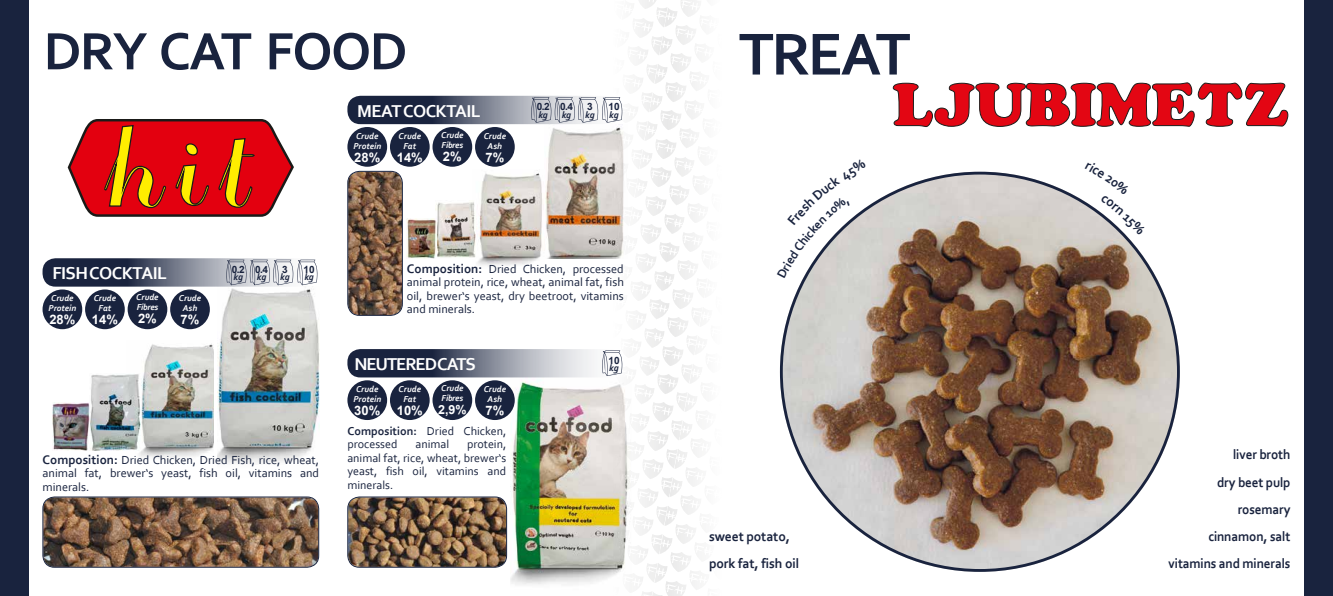
<style>
.page{position:relative;width:1333px;height:596px;background:#fff}
.page>*{position:absolute;margin:0;border:0;box-sizing:border-box;transform-origin:0 0}
.t1{font:700 62px "Corbel";letter-spacing:-.04em;color:#19233e}
.t2{font:700 55px "Corbel";letter-spacing:-.03em;color:#19233e}
.t3{font:700 18px "Corbel";letter-spacing:-.03em;color:#fff}
.t4{font:700 18px "Corbel";letter-spacing:-.06em;color:#fff}
.t5{font:700 14px/27px "Corbel";letter-spacing:-.01em;color:#19233e;text-align:right;scale:.94 1}
.t6{font:700 14px/27px "Corbel";letter-spacing:-.01em;color:#19233e}
.t7{font:700 13px "Arial";color:#fff}
.t8{font:700 12.5px "Arial";color:#fff}
.t9{font:12.2px/13.5px "Corbel";color:#19233e;text-align:justify}
.t10{font:12px/13.5px "Corbel";color:#19233e}
.t11{font:700 10px "Arial";color:#19233e}
.t12{font:italic 700 9.7px "Corbel";letter-spacing:-.015em;color:#19233e}
.t13{font:italic 700 9px/10px "Corbel";color:#fff;text-align:center}
.s1{font-weight:700;font-size:13px}
.s2{font-weight:700}
</style>
<div class="page">
<img style="left:218px;top:286px;width:101px;height:177px">
<svg style="left:67px;top:119px;width:227px;height:98px;background:#d13629"></svg>
<img style="left:780px;top:175px;width:399px;height:396px">
<img style="left:545px;top:124px;width:64px;height:134px">
<svg style="left:347px;top:96px;width:277px;height:28px;background:#4e556a"></svg>
<img style="left:348px;top:171px;width:54px;height:144px">
<div style="left:347px;top:171px;width:56px;height:144px;border:1px solid #19233e;border-radius:12px"></div>
<svg style="left:531px;top:97px;width:78px;height:26px"></svg>
<img style="left:476px;top:170px;width:66px;height:96px">
<img style="left:139px;top:344px;width:74px;height:114px">
<div style="left:43px;top:289px;width:39px;height:40px;background:#19233e;border-radius:50%"></div>
<div style="left:347px;top:127px;width:40px;height:40px;background:#19233e;border-radius:50%"></div>
<img style="left:435px;top:202px;width:41px;height:56px">
<img style="left:90px;top:373px;width:50px;height:77px">
<img style="left:407px;top:219px;width:29px;height:39px">
<img style="left:53px;top:402px;width:37px;height:48px">
<img style="left:510px;top:377px;width:99px;height:208px">
<svg style="left:347px;top:349px;width:277px;height:28px;background:#747a8a"></svg>
<svg style="left:43px;top:258px;width:276px;height:28px;background:#50586c"></svg>
<img style="left:43px;top:498px;width:275px;height:68px">
<div style="left:43px;top:496px;width:276px;height:71px;border:1px solid #19233e;border-radius:12px"></div>
<img style="left:348px;top:498px;width:158px;height:68px">
<div style="left:347px;top:496px;width:160px;height:71px;border:1px solid #19233e;border-radius:12px"></div>
<svg style="left:602px;top:350px;width:7px;height:26px"></svg>
<svg style="left:226px;top:259px;width:91px;height:26px"></svg>
<div style="left:85px;top:289px;width:40px;height:40px;background:#19233e;border-radius:50%"></div>
<div style="left:390px;top:127px;width:39px;height:40px;background:#19233e;border-radius:50%"></div>
<div style="left:390px;top:380px;width:39px;height:40px;background:#19233e;border-radius:50%"></div>
<div style="left:170px;top:289px;width:40px;height:40px;background:#19233e;border-radius:50%"></div>
<div style="left:475px;top:127px;width:39px;height:40px;background:#19233e;border-radius:50%"></div>
<div style="left:475px;top:380px;width:39px;height:40px;background:#19233e;border-radius:50%"></div>
<div style="left:347px;top:380px;width:40px;height:40px;background:#19233e;border-radius:50%"></div>
<div style="left:128px;top:289px;width:39px;height:40px;background:#19233e;border-radius:50%"></div>
<div style="left:432px;top:127px;width:40px;height:40px;background:#19233e;border-radius:50%"></div>
<div style="left:432px;top:380px;width:40px;height:40px;background:#19233e;border-radius:50%"></div>
<svg style="left:892px;top:82px;width:397px;height:45px"></svg>
<div style="left:0;top:0;width:28px;height:595px;background:#19233e"></div>
<div style="left:1304px;top:0;width:28px;height:595px;background:#19233e"></div>
<svg style="left:609px;top:0;width:88px;height:595px"></svg>
<svg style="left:1084px;top:175px;width:61px;height:60px"></svg>
<svg style="left:780px;top:175px;width:86px;height:103px"></svg>
<h2 class="t2" style="left:44px;top:17px;width:365px">DRY CAT FOOD</h2>
<h3 class="t3" style="left:357px;top:99px;width:125px">MEAT COCKTAIL</h3>
<p class="t11" style="left:608px;top:100px;width:13px">10</p>
<p class="t11" style="left:536px;top:100px;width:14px">0.2</p>
<p class="t12" style="left:538px;top:109px;width:11px">kg</p>
<p class="t11" style="left:560px;top:100px;width:14px">0.4</p>
<p class="t12" style="left:561px;top:109px;width:11px">kg</p>
<p class="t11" style="left:587px;top:100px;width:7px">3</p>
<p class="t12" style="left:585px;top:109px;width:11px">kg</p>
<p class="t12" style="left:609px;top:109px;width:11px">kg</p>
<p class="t13" style="left:353px;top:130px;width:29px">Crude<br>Protein</p>
<p class="t7" style="left:354px;top:148px;width:28px">28%</p>
<p class="t13" style="left:398px;top:130px;width:24px">Crude<br>Fat</p>
<p class="t7" style="left:397px;top:148px;width:28px">14%</p>
<p class="t13" style="left:441px;top:130px;width:24px;text-align:left">Crude<br>Fibres</p>
<p class="t7" style="left:443px;top:147px;width:20px">2%</p>
<p class="t13" style="left:483px;top:130px;width:24px">Crude<br>Ash</p>
<p class="t7" style="left:485px;top:148px;width:20px">7%</p>
<h3 class="t3" style="left:52px;top:262px;width:116px">FISH COCKTAIL</h3>
<p class="t11" style="left:232px;top:262px;width:14px">0.2</p>
<p class="t12" style="left:233px;top:271px;width:11px">kg</p>
<p class="t11" style="left:255px;top:262px;width:14px">0.4</p>
<p class="t12" style="left:257px;top:271px;width:11px">kg</p>
<p class="t11" style="left:282px;top:262px;width:7px">3</p>
<p class="t12" style="left:280px;top:271px;width:11px">kg</p>
<p class="t11" style="left:303px;top:262px;width:13px">10</p>
<p class="t12" style="left:304px;top:271px;width:11px">kg</p>
<p class="t13" style="left:48px;top:293px;width:29px">Crude<br>Protein</p>
<p class="t7" style="left:49px;top:310px;width:28px">28%</p>
<p class="t13" style="left:94px;top:293px;width:24px">Crude<br>Fat</p>
<p class="t7" style="left:92px;top:310px;width:28px">14%</p>
<p class="t13" style="left:136px;top:292px;width:24px;text-align:left">Crude<br>Fibres</p>
<p class="t7" style="left:138px;top:309px;width:20px">2%</p>
<p class="t13" style="left:179px;top:293px;width:24px">Crude<br>Ash</p>
<p class="t7" style="left:181px;top:310px;width:20px">7%</p>
<p class="t9" style="left:43px;top:452px;width:278px"><span class="s1">Composition:</span> Dried Chicken, Dried Fish, rice, wheat, animal fat, brewer‘s yeast, fish oil, vitamins and minerals.</p>
<p class="t9" style="left:407px;top:261px;width:218px"><span class="s1">Composition:</span> Dried Chicken, processed animal protein, rice, wheat, animal fat, fish oil, brewer‘s yeast, dry beetroot, vitamins and minerals.</p>
<h3 class="t4" style="left:354px;top:352px;width:123px">NEUTERED CATS</h3>
<p class="t13" style="left:353px;top:383px;width:29px">Crude<br>Protein</p>
<p class="t7" style="left:354px;top:401px;width:28px">30%</p>
<p class="t13" style="left:398px;top:383px;width:24px">Crude<br>Fat</p>
<p class="t7" style="left:397px;top:401px;width:28px">10%</p>
<p class="t13" style="left:441px;top:383px;width:24px;text-align:left">Crude<br>Fibres</p>
<p class="t8" style="left:438px;top:400px;width:30px">2,9%</p>
<p class="t13" style="left:483px;top:383px;width:24px">Crude<br>Ash</p>
<p class="t7" style="left:485px;top:401px;width:20px">7%</p>
<p class="t10" style="left:347px;top:423px;width:160px"><span class="s2">Composition:</span> Dried Chicken, processed</p>
<p class="t10" style="left:415px;top:437px;width:35px">animal</p>
<p class="t10" style="left:347px;top:437px;width:160px;text-align:justify;text-indent:120px">protein, animal fat, rice, wheat, brewer‘s yeast, fish oil, vitamins and minerals.</p>
<p class="t11" style="left:608px;top:353px;width:13px">10</p>
<p class="t12" style="left:609px;top:362px;width:11px">kg</p>
<h1 class="t1" style="left:738px;top:15px;width:174px">TREAT</h1>
<p class="t6" style="left:709px;top:521px;width:92px">sweet potato, pork fat, fish oil</p>
<p class="t5" style="left:1168px;top:440px;width:131px">liver broth<br>dry beet pulp rosemary<br>cinnamon, salt vitamins and minerals</p>
</div>
